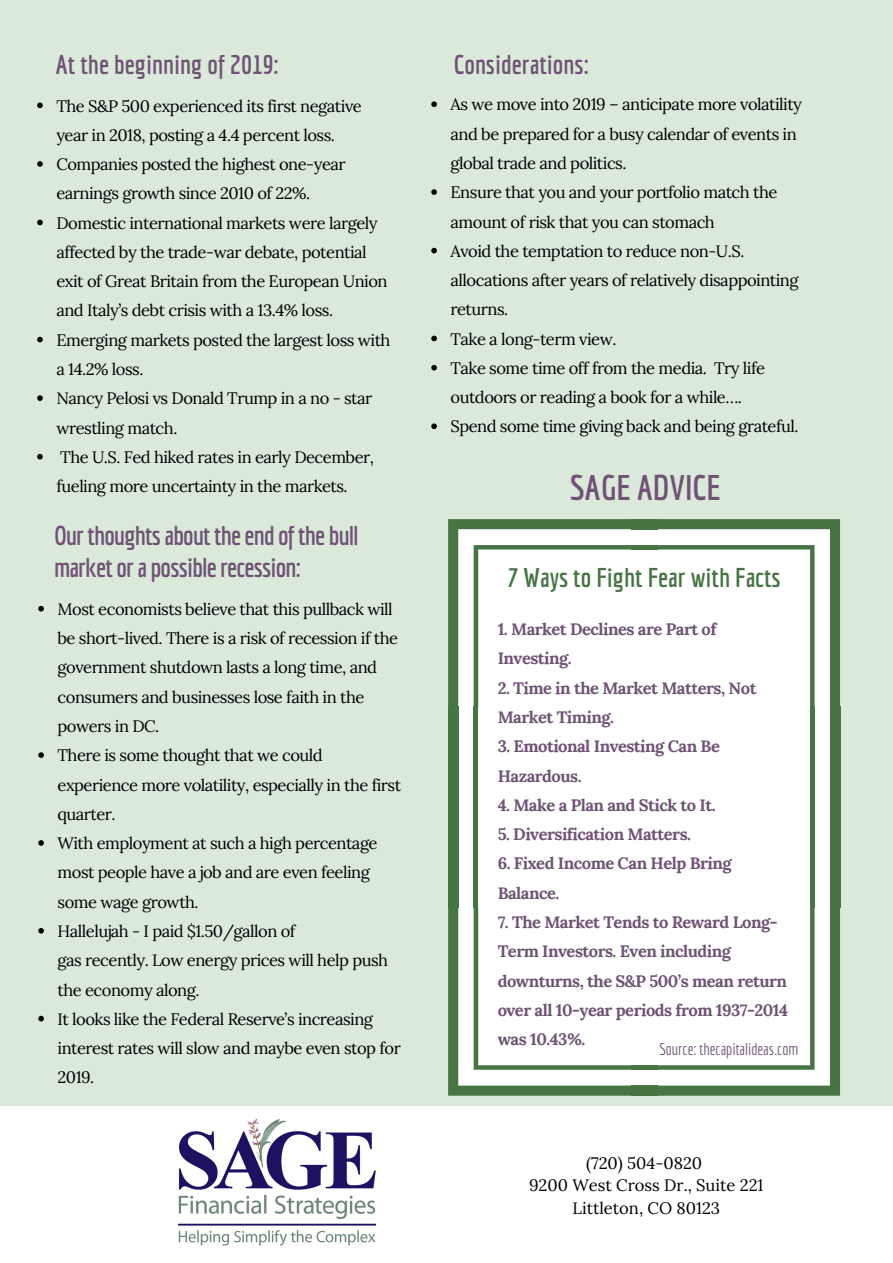
<style>
.page{position:relative;width:893px;height:1263px;background:#dbe9db}
.page>*{position:absolute;margin:0;border:0;box-sizing:border-box;transform-origin:0 0}
.t1{font:700 34.8px "Economica";color:#6f5274}
.t2{font:700 26.55px/31.5px "Economica";letter-spacing:-.03em;color:#6f5274}
.t3{font:700 26.55px "Economica";color:#6f5274}
.t4{font:700 26.55px "Economica";color:#467443}
.t5{font:16.5px/29.2px "Lora";letter-spacing:-.03em;color:#000}
.t6{font:700 16.5px/29.2px "Lora";letter-spacing:-.03em;color:#6f5274}
.t7{font:16.5px/22.5px "Lora";color:#000;text-align:center}
.t8{font:16.35px "Economica";color:#6f5274}
</style>
<div class="page">
<svg style="left:37px;top:103px;width:6px;height:5px"></svg>
<svg style="left:37px;top:161px;width:6px;height:6px"></svg>
<svg style="left:37px;top:220px;width:6px;height:5px"></svg>
<svg style="left:37px;top:337px;width:6px;height:5px"></svg>
<svg style="left:37px;top:395px;width:6px;height:6px"></svg>
<svg style="left:37px;top:454px;width:6px;height:5px"></svg>
<svg style="left:431px;top:101px;width:6px;height:6px"></svg>
<svg style="left:431px;top:189px;width:6px;height:6px"></svg>
<svg style="left:431px;top:248px;width:6px;height:5px"></svg>
<svg style="left:431px;top:336px;width:6px;height:5px"></svg>
<svg style="left:431px;top:365px;width:6px;height:6px"></svg>
<svg style="left:431px;top:423px;width:6px;height:6px"></svg>
<div style="left:455px;top:527px;width:379px;height:561px;background:#fff"></div>
<svg style="left:38px;top:606px;width:6px;height:5px"></svg>
<svg style="left:38px;top:752px;width:6px;height:6px"></svg>
<svg style="left:38px;top:840px;width:6px;height:6px"></svg>
<svg style="left:38px;top:928px;width:6px;height:5px"></svg>
<svg style="left:38px;top:1016px;width:6px;height:5px"></svg>
<div style="left:0;top:1106px;width:893px;height:157px;background:#fff"></div>
<img style="left:177px;top:1119px;width:200px;height:127px">
<svg style="left:448px;top:907px;width:183px;height:189px"></svg>
<svg style="left:656px;top:519px;width:184px;height:189px"></svg>
<svg style="left:448px;top:519px;width:184px;height:189px"></svg>
<svg style="left:657px;top:907px;width:183px;height:189px"></svg>
<div style="left:631px;top:519px;width:26px;height:10px;background:#467443"></div>
<hr style="left:631px;top:545px;width:26px;height:4px;background:#467443">
<div style="left:631px;top:1085px;width:26px;height:11px;background:#467443"></div>
<div style="left:631px;top:1065px;width:26px;height:5px;background:#467443"></div>
<div style="left:448px;top:706px;width:10px;height:202px;background:#467443"></div>
<hr style="left:474px;top:706px;width:4px;height:202px;background:#467443">
<div style="left:830px;top:706px;width:10px;height:202px;background:#467443"></div>
<hr style="left:810px;top:706px;width:4px;height:202px;background:#467443">
<h2 class="t3" style="left:56px;top:49px;width:224px">At the beginning of 2019:</h2>
<h2 class="t3" style="left:454px;top:49px;width:136px">Considerations:</h2>
<p class="t5" style="left:56px;top:91px;width:336px">The S&amp;P 500 experienced its first negative year in 2018, posting a 4.4 percent loss.<br>Companies posted the highest one-year earnings growth since 2010 of 22%.<br>Domestic international markets were largely affected by the trade-war debate, potential exit of Great Britain from the European Union and Italy’s debt crisis with a 13.4% loss.<br>Emerging markets posted the largest loss with a 14.2% loss.<br>Nancy Pelosi vs Donald Trump in a no - star wrestling match.<br>The U.S. Fed hiked rates in early December, fueling more uncertainty in the markets.</p>
<p class="t5" style="left:451px;top:90px;width:353px">As we move into 2019 – anticipate more volatility and be prepared for a busy calendar of events in global trade and politics.<br>Ensure that you and your portfolio match the amount of risk that you can stomach<br>Avoid the temptation to reduce non-U.S. allocations after years of relatively disappointing returns.<br>Take a long-term view.<br>Take some time off from the media. Try life outdoors or reading a book for a while….<br>Spend some time giving back and being grateful.</p>
<h1 class="t1" style="left:570px;top:467px;width:152px">SAGE ADVICE</h1>
<h2 class="t2" style="left:54px;top:520px;width:306px">Our thoughts about the end of the bull market or a possible recession:</h2>
<p class="t5" style="left:58px;top:594px;width:345px">Most economists believe that this pullback will be short-lived. There is a risk of recession if the government shutdown lasts a long time, and consumers and businesses lose faith in the powers in DC.<br>There is some thought that we could experience more volatility, especially in the first quarter.<br>With employment at such a high percentage most people have a job and are even feeling some wage growth.<br>Hallelujah - I paid $1.50/gallon of<br>gas recently. Low energy prices will help push the economy along.<br>It looks like the Federal Reserve’s increasing interest rates will slow and maybe even stop for 2019.</p>
<h2 class="t4" style="left:507px;top:561px;width:275px">7 Ways to Fight Fear with Facts</h2>
<p class="t6" style="left:498px;top:614px;width:220px">1. Market Declines are Part of<br>Investing.</p>
<p class="t6" style="left:498px;top:673px;width:260px">2. Time in the Market Matters, Not<br>Market Timing.</p>
<p class="t6" style="left:498px;top:732px;width:224px">3. Emotional Investing Can Be<br>Hazardous.</p>
<p class="t6" style="left:498px;top:790px;width:219px">4. Make a Plan and Stick to It.</p>
<p class="t6" style="left:498px;top:819px;width:195px">5. Diversification Matters.</p>
<p class="t6" style="left:498px;top:849px;width:235px">6. Fixed Income Can Help Bring<br>Balance.</p>
<p class="t6" style="left:498px;top:907px;width:292px">7. The Market Tends to Reward Long-<br>Term Investors. Even including downturns, the S&amp;P 500’s mean return over all 10-year periods from 1937-2014 was 10.43%.</p>
<p class="t8" style="left:659px;top:1039px;width:140px">Source: thecapitalideas.com</p>
<p class="t7" style="left:529px;top:1151px;width:236px">(720) 504-0820<br>9200 West Cross Dr., Suite 221<br>Littleton, CO 80123</p>
</div>
